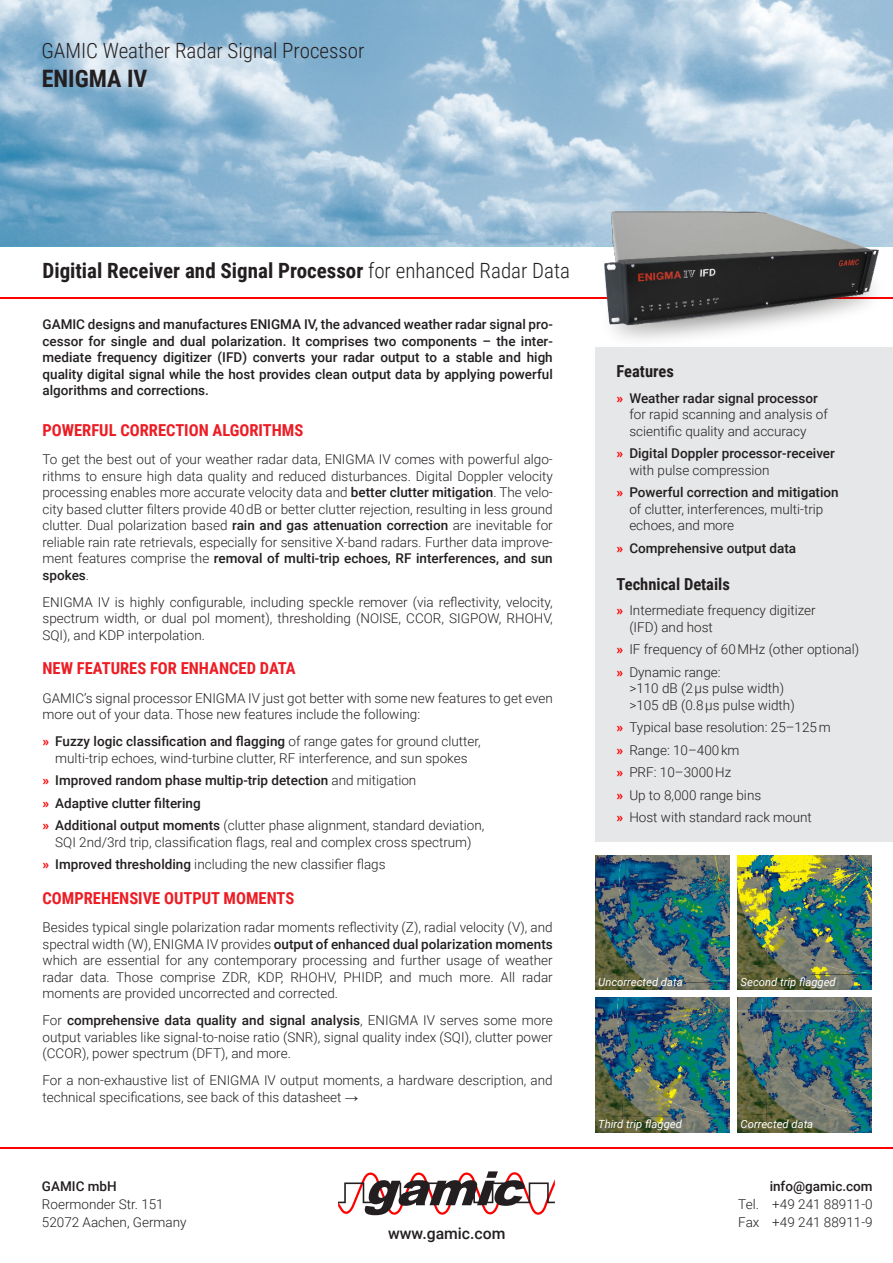
<style>
.page{position:relative;width:893px;height:1263px;background:#fff}
.page>*{position:absolute;margin:0;border:0;box-sizing:border-box;transform-origin:0 0}
.t1{font:700 24px "Roboto Condensed";color:#231f20}
.t2{font:700 21px "Roboto Condensed";color:#231f20}
.t3{font:300 21px "Roboto Condensed";color:#231f20}
.t4{font:700 16.5px "Roboto Condensed";color:#ed1c24}
.t5{font:700 16.5px "Roboto Condensed";color:#231f20}
.t6{font:500 15.75px "Roboto";color:#231f20}
.t7{font:300 13.5px/16.5px "Roboto";color:#231f20}
.t8{font:500 13.5px/16.5px "Roboto";color:#231f20}
.t9{font:italic 11.25px "Roboto";color:#fff}
.s1{font-weight:300}
.s2{font-weight:500}
.s3{font-weight:700;color:#f00}
.s4{font-family:"Arial";font-weight:400}
</style>
<div class="page">
<svg style="left:338px;top:1171px;width:217px;height:44px"></svg>
<hr style="left:0;top:1147px;width:893px;height:2px;background:#f00">
<img style="left:0;top:0;width:893px;height:247px">
<hr style="left:0;top:297px;width:893px;height:1px;background:#f00">
<img style="left:595px;top:856px;width:134px;height:134px">
<img style="left:738px;top:856px;width:134px;height:134px">
<img style="left:595px;top:998px;width:134px;height:134px">
<img style="left:738px;top:998px;width:134px;height:134px">
<div style="left:595px;top:347px;width:298px;height:495px;background:#e6e7e8"></div>
<img style="left:595px;top:298px;width:296px;height:42px">
<img style="left:602px;top:208px;width:277px;height:127px">
<h2 class="t3" style="left:41px;top:43px;width:325px">GAMIC Weather Radar Signal Processor</h2>
<h1 class="t1" style="left:42px;top:69px;width:107px">ENIGMA IV</h1>
<h2 class="t2" style="left:43px;top:262px;width:529px">Digitial Receiver and Signal Processor <span class="s1">for enhanced Radar Data</span></h2>
<p class="t8" style="left:43px;top:317px;width:512px;text-align:justify">GAMIC designs and manufactures ENIGMA IV, the advanced weather radar signal pro‐ cessor for single and dual polarization. It comprises two components – the inter‐ mediate frequency digitizer (IFD) converts your radar output to a stable and high quality digital signal while the host provides clean output data by applying powerful algorithms and corrections.</p>
<p class="t4" style="left:43px;top:423px;width:262px">POWERFUL CORRECTION ALGORITHMS</p>
<p class="t7" style="left:43px;top:452px;width:512px;text-align:justify">To get the best out of your weather radar data, ENIGMA IV comes with powerful algo‐ rithms to ensure high data quality and reduced disturbances. Digital Doppler velocity processing enables more accurate velocity data and <span class="s2">better clutter mitigation</span>. The velo‐ city based clutter filters provide 40 dB or better clutter rejection, resulting in less ground clutter. Dual polarization based <span class="s2">rain and gas attenuation correction</span> are inevitable for reliable rain rate retrievals, especially for sensitive X-band radars. Further data improve‐ ment features comprise the <span class="s2">removal of multi-trip echoes, RF interferences, and sun spokes</span>.</p>
<p class="t7" style="left:43px;top:595px;width:512px;text-align:justify">ENIGMA IV is highly configurable, including speckle remover (via reflectivity, velocity, spectrum width, or dual pol moment), thresholding (NOISE, CCOR, SIGPOW, RHOHV, SQI), and KDP interpolation.</p>
<p class="t4" style="left:43px;top:662px;width:255px">NEW FEATURES FOR ENHANCED DATA</p>
<p class="t7" style="left:43px;top:691px;width:512px">GAMIC’s signal processor ENIGMA IV just got better with some new features to get even more out of your data. Those new features include the following:</p>
<p class="t7" style="left:43px;top:734px;width:440px;text-align:center"><span class="s3">»</span> <span class="s2">Fuzzy logic classification and flagging</span> of range gates for ground clutter, multi-trip echoes, wind-turbine clutter, RF interference, and sun spokes</p>
<p class="t8" style="left:43px;top:770px;width:443px;line-height:22.5px"><span class="s3">»</span> Improved random phase multip-trip detection <span class="s1">and mitigation<br></span><span class="s3">»</span> Adaptive clutter filtering<br><span class="s3">»</span> Additional output moments <span class="s1">(clutter phase alignment, standard deviation,</span></p>
<p class="t7" style="left:43px;top:832px;width:431px;line-height:22.5px;text-indent:13px">SQI 2nd/3rd trip, classification flags, real and complex cross spectrum) <span class="s3">»</span> <span class="s2">Improved thresholding</span> including the new classifier flags</p>
<p class="t4" style="left:43px;top:891px;width:253px">COMPREHENSIVE OUTPUT MOMENTS</p>
<p class="t7" style="left:43px;top:920px;width:512px;text-align:justify">Besides typical single polarization radar moments reflectivity (Z), radial velocity (V), and spectral width (W), ENIGMA IV provides <span class="s2">output of enhanced dual polarization moments </span>which are essential for any contemporary processing and further usage of weather radar data. Those comprise ZDR, KDP, RHOHV, PHIDP, and much more. All radar moments are provided uncorrected and corrected.</p>
<p class="t7" style="left:43px;top:1013px;width:512px;text-align:justify">For <span class="s2">comprehensive data quality and signal analysis</span>, ENIGMA IV serves some more output variables like signal-to-noise ratio (SNR), signal quality index (SQI), clutter power (CCOR), power spectrum (DFT), and more.</p>
<p class="t7" style="left:43px;top:1073px;width:512px">For a non-exhaustive list of ENIGMA IV output moments, a hardware description, and technical specifications, see back of this datasheet <span class="s4">→</span></p>
<p class="t8" style="left:42px;top:1180px;width:76px">GAMIC mbH</p>
<p class="t7" style="left:42px;top:1197px;width:146px;line-height:18px">Roermonder Str. 151<br>52072 Aachen, Germany</p>
<p class="t6" style="left:388px;top:1227px;width:119px">www.gamic.com</p>
<p class="t5" style="left:617px;top:365px;width:59px">Features</p>
<p class="t7" style="left:629px;top:391px;width:200px;text-indent:-13px"><span class="s3">»</span> <span class="s2">Weather radar signal processor </span>for rapid scanning and analysis of scientific quality and accuracy</p>
<p class="t8" style="left:629px;top:446px;width:207px;text-indent:-13px"><span class="s3">»</span> Digital Doppler processor-receiver <span class="s1">with pulse compression</span></p>
<p class="t7" style="left:629px;top:485px;width:211px;text-indent:-13px"><span class="s3">»</span> <span class="s2">Powerful correction and mitigation </span>of clutter, interferences, multi-trip echoes, and more</p>
<p class="t8" style="left:617px;top:541px;width:181px"><span class="s3">»</span> Comprehensive output data</p>
<p class="t5" style="left:617px;top:577px;width:115px">Technical Details</p>
<p class="t7" style="left:629px;top:604px;width:188px;text-indent:-13px"><span class="s3">»</span> Intermediate frequency digitizer (IFD) and host</p>
<p class="t7" style="left:617px;top:640px;width:244px;line-height:22.5px"><span class="s3">»</span> IF frequency of 60MHz (other optional) <span class="s3">»</span> Dynamic range:</p>
<p class="t7" style="left:629px;top:682px;width:167px">&gt;110 dB (2 µs pulse width) &gt;105 dB (0.8 µs pulse width)</p>
<p class="t7" style="left:617px;top:718px;width:216px;line-height:22.5px"><span class="s3">»</span> Typical base resolution: 25–125m <span class="s3">»</span> Range: 10–400km<br><span class="s3">»</span> PRF: 10–3000 Hz<br><span class="s3">»</span> Up to 8,000 range bins<br><span class="s3">»</span> Host with standard rack mount</p>
<p class="t9" style="left:598px;top:977px;width:86px">Uncorrected data</p>
<p class="t9" style="left:598px;top:1120px;width:85px">Third trip flagged</p>
<p class="t9" style="left:741px;top:977px;width:97px">Second trip flagged</p>
<p class="t9" style="left:741px;top:1120px;width:74px">Corrected data</p>
<p class="t8" style="left:770px;top:1180px;width:104px">info@gamic.com</p>
<p class="t7" style="left:738px;top:1197px;width:136px;line-height:18px">Tel. +49 241 88911-0<br>Fax +49 241 88911-9</p>
</div>
